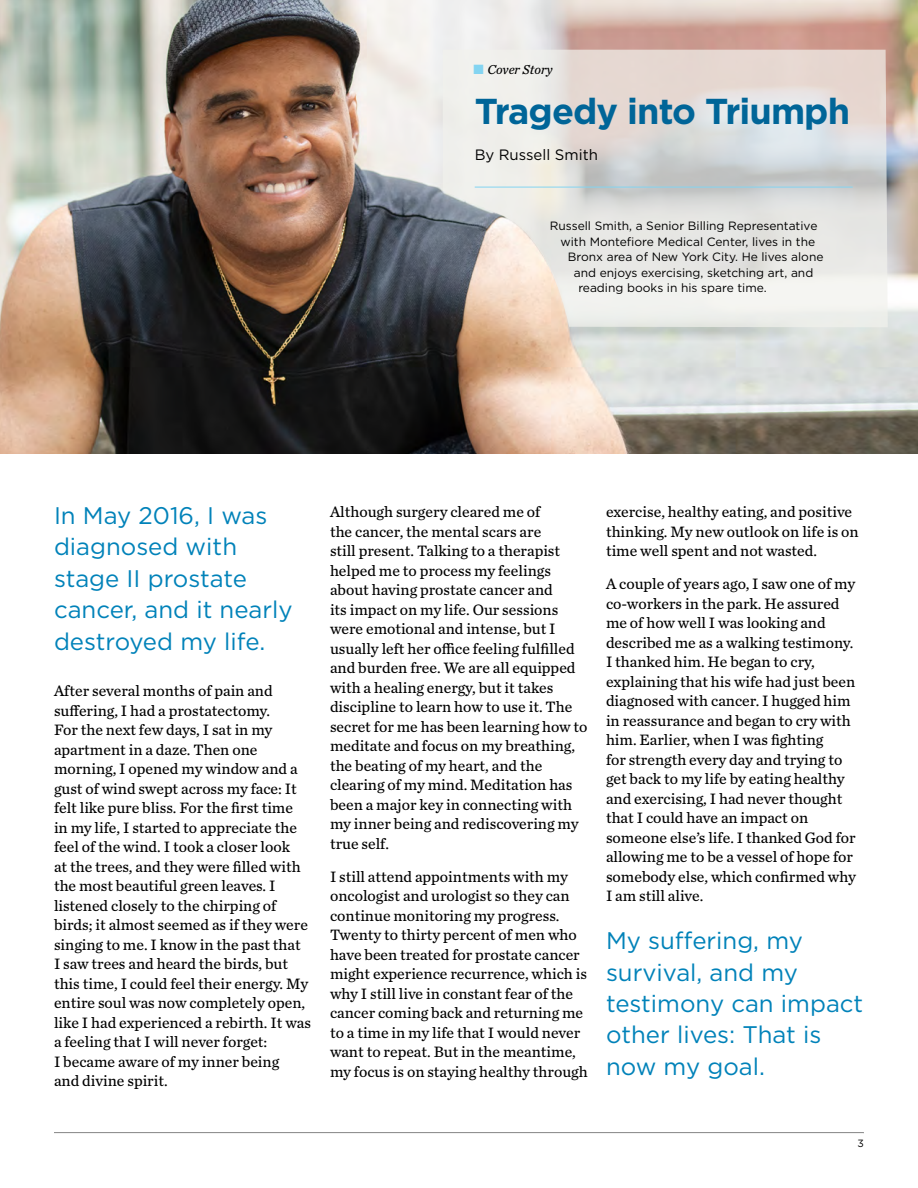
<style>
.page{position:relative;width:918px;height:1188px;background:#fff}
.page>*{position:absolute;margin:0;border:0;box-sizing:border-box;transform-origin:0 0}
.t1{font:700 36px "Gotham";letter-spacing:-.025em;color:#006598}
.t2{font:24px/31.5px "Gotham";color:#0082b9}
.t3{font:15.75px/19.5px "Chronicle Text G3";color:#000}
.t4{font:15px "Gotham";color:#000}
.t5{font:italic 13.5px "Chronicle Text G3";color:#000}
.t6{font:12px "Gotham";color:#000}
.t7{font:10.5px "Gotham";color:#000}
.s1{color:#83d4f1}
</style>
<div class="page">
<img style="left:0;top:0;width:918px;height:454px">
<svg style="left:443px;top:50px;width:445px;height:277px;background:#e0ddda"></svg>
<hr style="left:475px;top:187px;width:378px;height:1px;background:#83d4f1">
<p class="t5" style="left:473px;top:59px;width:81px"><span class="s1">■</span> Cover Story</p>
<h1 class="t1" style="left:475px;top:87px;width:377px">Tragedy into Triumph</h1>
<p class="t4" style="left:475px;top:145px;width:125px">By Russell Smith</p>
<p class="t6" style="left:550px;top:219px;width:269px">Russell Smith, a Senior Billing Representative</p>
<p class="t6" style="left:560px;top:234px;width:256px">with Montefiore Medical Center, lives in the</p>
<p class="t6" style="left:568px;top:249px;width:257px">Bronx area of New York City. He lives alone</p>
<p class="t6" style="left:574px;top:265px;width:241px">and enjoys exercising, sketching art, and</p>
<p class="t6" style="left:578px;top:280px;width:190px">reading books in his spare time.</p>
<h2 class="t2" style="left:54px;top:499px;width:240px">In May 2016, I was diagnosed with stage II prostate cancer, and it nearly destroyed my life.</h2>
<p class="t3" style="left:54px;top:681px;width:258px">After several months of pain and suffering, I had a prostatectomy.<br>For the next few days, I sat in my apartment in a daze. Then one morning, I opened my window and a gust of wind swept across my face: It felt like pure bliss. For the first time<br>in my life, I started to appreciate the feel of the wind. I took a closer look<br>at the trees, and they were filled with the most beautiful green leaves. I listened closely to the chirping of birds; it almost seemed as if they were singing to me. I know in the past that I saw trees and heard the birds, but this time, I could feel their energy. My entire soul was now completely open, like I had experienced a rebirth. It was a feeling that I will never forget:<br>I became aware of my inner being<br>and divine spirit.</p>
<p class="t3" style="left:330px;top:501px;width:259px">Although surgery cleared me of<br>the cancer, the mental scars are<br>still present. Talking to a therapist helped me to process my feelings about having prostate cancer and<br>its impact on my life. Our sessions were emotional and intense, but I usually left her office feeling fulfilled and burden free. We are all equipped with a healing energy, but it takes discipline to learn how to use it. The secret for me has been learning how to meditate and focus on my breathing, the beating of my heart, and the clearing of my mind. Meditation has been a major key in connecting with my inner being and rediscovering my true self.</p>
<p class="t3" style="left:330px;top:866px;width:259px">I still attend appointments with my oncologist and urologist so they can continue monitoring my progress.<br>Twenty to thirty percent of men who have been treated for prostate cancer might experience recurrence, which is why I still live in constant fear of the cancer coming back and returning me to a time in my life that I would never want to repeat. But in the meantime, my focus is on staying healthy through</p>
<p class="t3" style="left:606px;top:501px;width:254px">exercise, healthy eating, and positive thinking. My new outlook on life is on time well spent and not wasted.</p>
<p class="t3" style="left:606px;top:573px;width:252px">A couple of years ago, I saw one of my co-workers in the park. He assured me of how well I was looking and described me as a walking testimony.<br>I thanked him. He began to cry, explaining that his wife had just been diagnosed with cancer. I hugged him in reassurance and began to cry with him. Earlier, when I was fighting<br>for strength every day and trying to get back to my life by eating healthy and exercising, I had never thought that I could have an impact on someone else’s life. I thanked God for allowing me to be a vessel of hope for somebody else, which confirmed why I am still alive.</p>
<h2 class="t2" style="left:606px;top:924px;width:259px">My suffering, my survival, and my testimony can impact other lives: That is now my goal.</h2>
<p class="t7" style="left:857px;top:1136px;width:8px">3</p>
</div>
